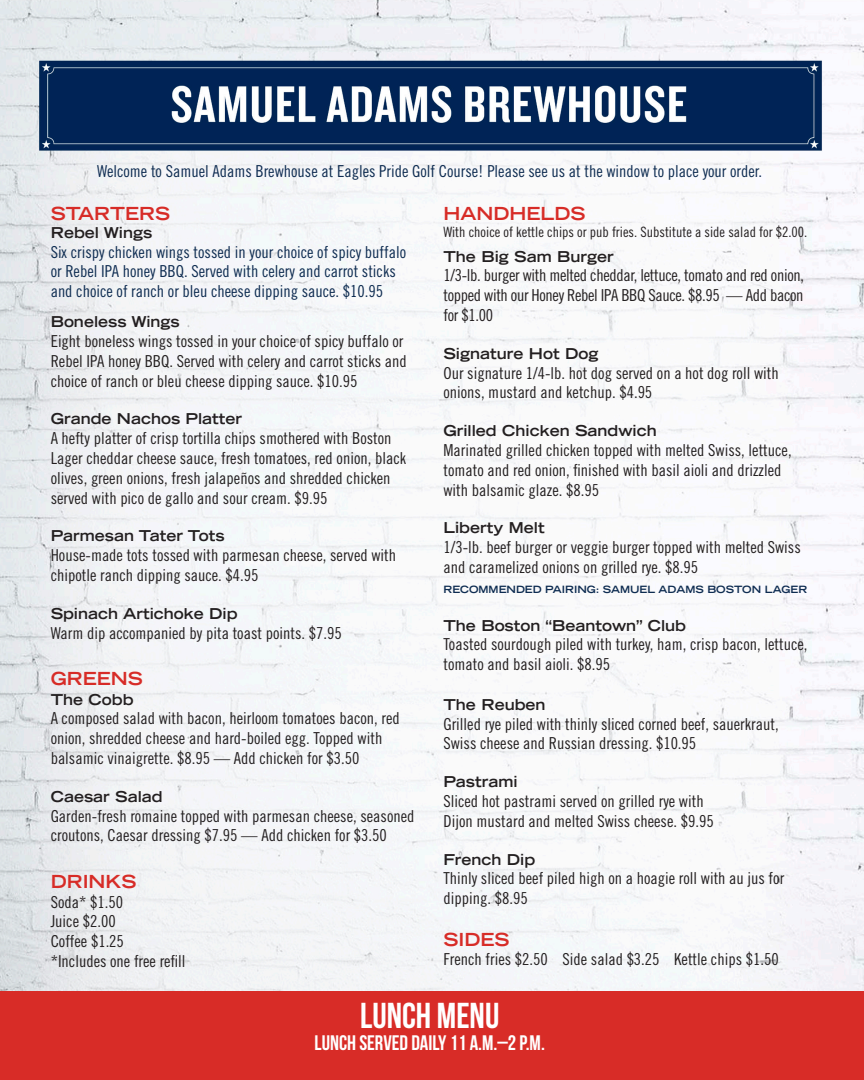
<style>
.page{position:relative;width:864px;height:1080px;background:#fff}
.page>*{position:absolute;margin:0;border:0;box-sizing:border-box;transform-origin:0 0}
.t1{font:36px "Bebas Neue";color:#fff}
.t2{font:21px "Bebas Neue";color:#fff}
.t3{font:700 expanded 18px "Trade Gothic LT Std";color:#d72c27}
.t4{font:16.5px/19.8px "Trade Gothic LT Std Cn 18";color:#231f20}
.t5{font:16.5px/19.8px "Trade Gothic LT Std Cn 18";color:#0e2c51}
.t6{font:700 expanded 15px "Trade Gothic LT Std";color:#231f20}
.t7{font:14.25px "Trade Gothic LT Std Cn 18";color:#231f20}
.t8{font:700 expanded 10.05px "Trade Gothic LT Std";color:#0e2c51}
</style>
<div class="page">
<img style="left:0;top:0;width:864px;height:992px">
<div style="left:0;top:992px;width:864px;height:88px;background:#d82c27"></div>
<p class="t5" style="left:97px;top:161px;width:667px">Welcome to Samuel Adams Brewhouse at Eagles Pride Golf Course! Please see us at the window to place your order.</p>
<p class="t3" style="left:51px;top:202px;width:121px">STARTERS</p>
<p class="t6" style="left:51px;top:223px;width:103px">Rebel Wings</p>
<p class="t5" style="left:51px;top:242px;width:357px">Six crispy chicken wings tossed in your choice of spicy buffalo or Rebel IPA honey BBQ. Served with celery and carrot sticks and choice of ranch or bleu cheese dipping sauce. $10.95</p>
<p class="t6" style="left:51px;top:312px;width:131px">Boneless Wings</p>
<p class="t4" style="left:51px;top:331px;width:358px">Eight boneless wings tossed in your choice of spicy buffalo or<br>Rebel IPA honey BBQ. Served with celery and carrot sticks and choice of ranch or bleu cheese dipping sauce. $10.95</p>
<p class="t6" style="left:51px;top:409px;width:193px">Grande Nachos Platter</p>
<p class="t4" style="left:51px;top:428px;width:357px">A hefty platter of crisp tortilla chips smothered with Boston Lager cheddar cheese sauce, fresh tomatoes, red onion, black olives, green onions, fresh jalapeños and shredded chicken served with pico de gallo and sour cream. $9.95</p>
<p class="t6" style="left:51px;top:526px;width:175px">Parmesan Tater Tots</p>
<p class="t4" style="left:51px;top:545px;width:347px">House-made tots tossed with parmesan cheese, served with chipotle ranch dipping sauce. $4.95</p>
<p class="t6" style="left:51px;top:604px;width:188px">Spinach Artichoke Dip</p>
<p class="t4" style="left:51px;top:623px;width:293px">Warm dip accompanied by pita toast points. $7.95</p>
<p class="t3" style="left:51px;top:667px;width:93px">GREENS</p>
<p class="t6" style="left:51px;top:689px;width:84px">The Cobb</p>
<p class="t4" style="left:51px;top:709px;width:351px">A composed salad with bacon, heirloom tomatoes bacon, red onion, shredded cheese and hard-boiled egg. Topped with balsamic vinaigrette. $8.95 — Add chicken for $3.50</p>
<p class="t6" style="left:51px;top:787px;width:114px">Caesar Salad</p>
<p class="t4" style="left:51px;top:806px;width:365px">Garden-fresh romaine topped with parmesan cheese, seasoned croutons, Caesar dressing $7.95 — Add chicken for $3.50</p>
<p class="t3" style="left:51px;top:870px;width:87px">DRINKS</p>
<p class="t4" style="left:51px;top:892px;width:74px">Soda* $1.50</p>
<p class="t4" style="left:51px;top:911px;width:67px">Juice $2.00</p>
<p class="t4" style="left:51px;top:931px;width:75px">Coffee $1.25</p>
<p class="t4" style="left:51px;top:951px;width:136px">*Includes one free refill</p>
<p class="t3" style="left:443px;top:202px;width:143px">HANDHELDS</p>
<p class="t7" style="left:443px;top:223px;width:366px">With choice of kettle chips or pub fries. Substitute a side salad for $2.00.</p>
<p class="t6" style="left:443px;top:246px;width:172px">The Big Sam Burger</p>
<p class="t4" style="left:443px;top:265px;width:362px;text-align:justify">1/3-lb. burger with melted cheddar, lettuce, tomato and red onion, topped with our Honey Rebel IPA BBQ Sauce. $8.95 — Add bacon for $1.00</p>
<p class="t6" style="left:443px;top:344px;width:156px">Signature Hot Dog</p>
<p class="t4" style="left:443px;top:363px;width:337px">Our signature 1/4-lb. hot dog served on a hot dog roll with onions, mustard and ketchup. $4.95</p>
<p class="t6" style="left:443px;top:421px;width:215px">Grilled Chicken Sandwich</p>
<p class="t4" style="left:443px;top:440px;width:350px">Marinated grilled chicken topped with melted Swiss, lettuce, tomato and red onion, finished with basil aioli and drizzled with balsamic glaze. $8.95</p>
<p class="t6" style="left:443px;top:518px;width:103px">Liberty Melt</p>
<p class="t4" style="left:443px;top:537px;width:359px">1/3-lb. beef burger or veggie burger topped with melted Swiss and caramelized onions on grilled rye. $8.95</p>
<p class="t8" style="left:443px;top:583px;width:365px">RECOMMENDED PAIRING: SAMUEL ADAMS BOSTON LAGER</p>
<p class="t6" style="left:443px;top:615px;width:244px">The Boston “Beantown” Club</p>
<p class="t4" style="left:443px;top:634px;width:366px">Toasted sourdough piled with turkey, ham, crisp bacon, lettuce, tomato and basil aioli. $8.95</p>
<p class="t6" style="left:443px;top:695px;width:104px">The Reuben</p>
<p class="t4" style="left:443px;top:714px;width:337px">Grilled rye piled with thinly sliced corned beef, sauerkraut,<br>Swiss cheese and Russian dressing. $10.95</p>
<p class="t6" style="left:443px;top:772px;width:76px">Pastrami</p>
<p class="t4" style="left:443px;top:791px;width:272px">Sliced hot pastrami served on grilled rye with<br>Dijon mustard and melted Swiss cheese. $9.95</p>
<p class="t6" style="left:443px;top:849px;width:93px">French Dip</p>
<p class="t4" style="left:443px;top:868px;width:342px">Thinly sliced beef piled high on a hoagie roll with au jus for dipping. $8.95</p>
<p class="t3" style="left:443px;top:927px;width:67px">SIDES</p>
<p class="t4" style="left:443px;top:949px;width:337px">French fries $2.50 Side salad $3.25 Kettle chips $1.50</p>
<p class="t1" style="left:360px;top:995px;width:141px">LUNCH MENU</p>
<p class="t2" style="left:315px;top:1031px;width:232px">LUNCH SERVED DAILY 11 A.M.–2 P.M.</p>
</div>
